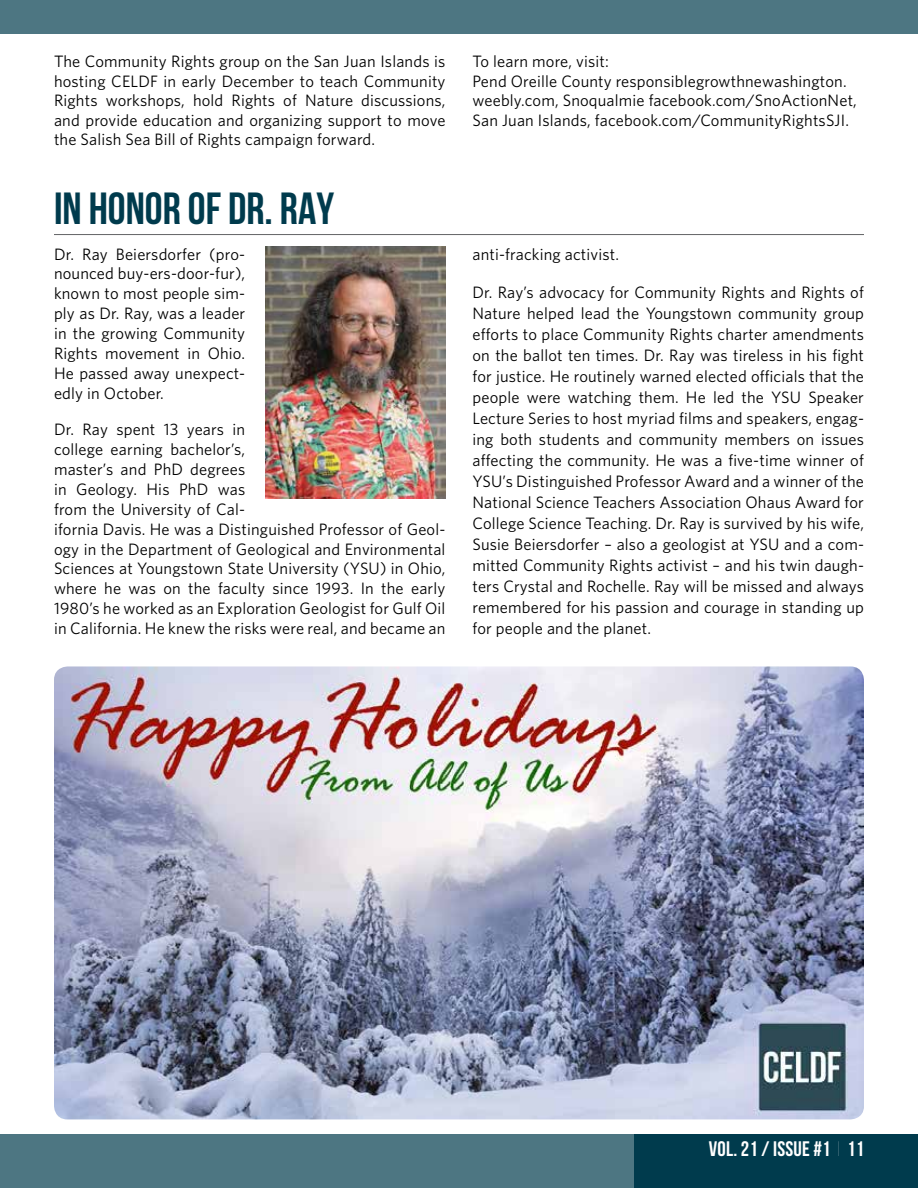
<style>
.page{position:relative;width:918px;height:1188px;background:#fff}
.page>*{position:absolute;margin:0;border:0;box-sizing:border-box;transform-origin:0 0}
.t1{font:700 45px "Bebas Neue";color:#003b4d}
.t2{font:700 21px "Bebas Neue";letter-spacing:.01em;color:#fff}
.t3{font:16.5px/19.8px "Whitney";letter-spacing:.01em;color:#000;text-align:justify}
.s1{font-weight:100}
</style>
<div class="page">
<div style="left:0;top:1134px;width:918px;height:54px;background:#4d7682"></div>
<div style="left:634px;top:1134px;width:284px;height:54px;background:#003b4d"></div>
<div style="left:0;top:0;width:918px;height:34px;background:#4d7682"></div>
<img style="left:266px;top:247px;width:180px;height:252px">
<hr style="left:54px;top:234px;width:810px;height:1px;background:#636466">
<img style="left:54px;top:666px;width:810px;height:453px">
<p class="t3" style="left:54px;top:51px;width:393px">The Community Rights group on the San Juan Islands is hosting CELDF in early December to teach Community Rights workshops, hold Rights of Nature discussions, and provide education and organizing support to move the Salish Sea Bill of Rights campaign forward.</p>
<p class="t3" style="left:473px;top:51px;width:386px;text-align:left">To learn more, visit:<br>Pend Oreille County responsiblegrowthnewashington. weebly.com, Snoqualmie facebook.com/SnoActionNet, San Juan Islands, facebook.com/CommunityRightsSJI.</p>
<h1 class="t1" style="left:54px;top:184px;width:282px">IN HONOR OF DR. RAY</h1>
<p class="t3" style="left:54px;top:244px;width:193px">Dr. Ray Beiersdorfer (pro&shy;nounced buy-ers-door-fur), known to most people sim&shy;ply as Dr. Ray, was a leader in the growing Community Rights movement in Ohio.<br>He passed away unexpect&shy;edly in October.</p>
<p class="t3" style="left:54px;top:419px;width:393px;text-align:left">Dr. Ray spent 13 years in<br>college earning bachelor’s,<br>master’s and PhD degrees<br>in Geology. His PhD was<br>from the University of Cal-<br>ifornia Davis. He was a Distinguished Professor of Geol&shy;ogy in the Department of Geological and Environmental Sciences at Youngstown State University (YSU) in Ohio, where he was on the faculty since 1993. In the early 1980’s he worked as an Exploration Geologist for Gulf Oil in California. He knew the risks were real, and became an</p>
<p class="t3" style="left:473px;top:244px;width:148px">anti-fracking activist.</p>
<p class="t3" style="left:473px;top:281px;width:393px;line-height:21px">Dr. Ray’s advocacy for Community Rights and Rights of Nature helped lead the Youngstown community group efforts to place Community Rights charter amendments on the ballot ten times. Dr. Ray was tireless in his fight for justice. He routinely warned elected officials that the people were watching them. He led the YSU Speaker Lecture Series to host myriad films and speakers, engag&shy;ing both students and community members on issues affecting the community. He was a five-time winner of YSU’s Distinguished Professor Award and a winner of the National Science Teachers Association Ohaus Award for College Science Teaching. Dr. Ray is survived by his wife, Susie Beiersdorfer – also a geologist at YSU and a com&shy;mitted Community Rights activist – and his twin daugh&shy;ters Crystal and Rochelle. Ray will be missed and always remembered for his passion and courage in standing up for people and the planet.</p>
<p class="t2" style="left:709px;top:1137px;width:157px">VOL. 21 / ISSUE #1 <span class="s1">|</span> 11</p>
</div>
